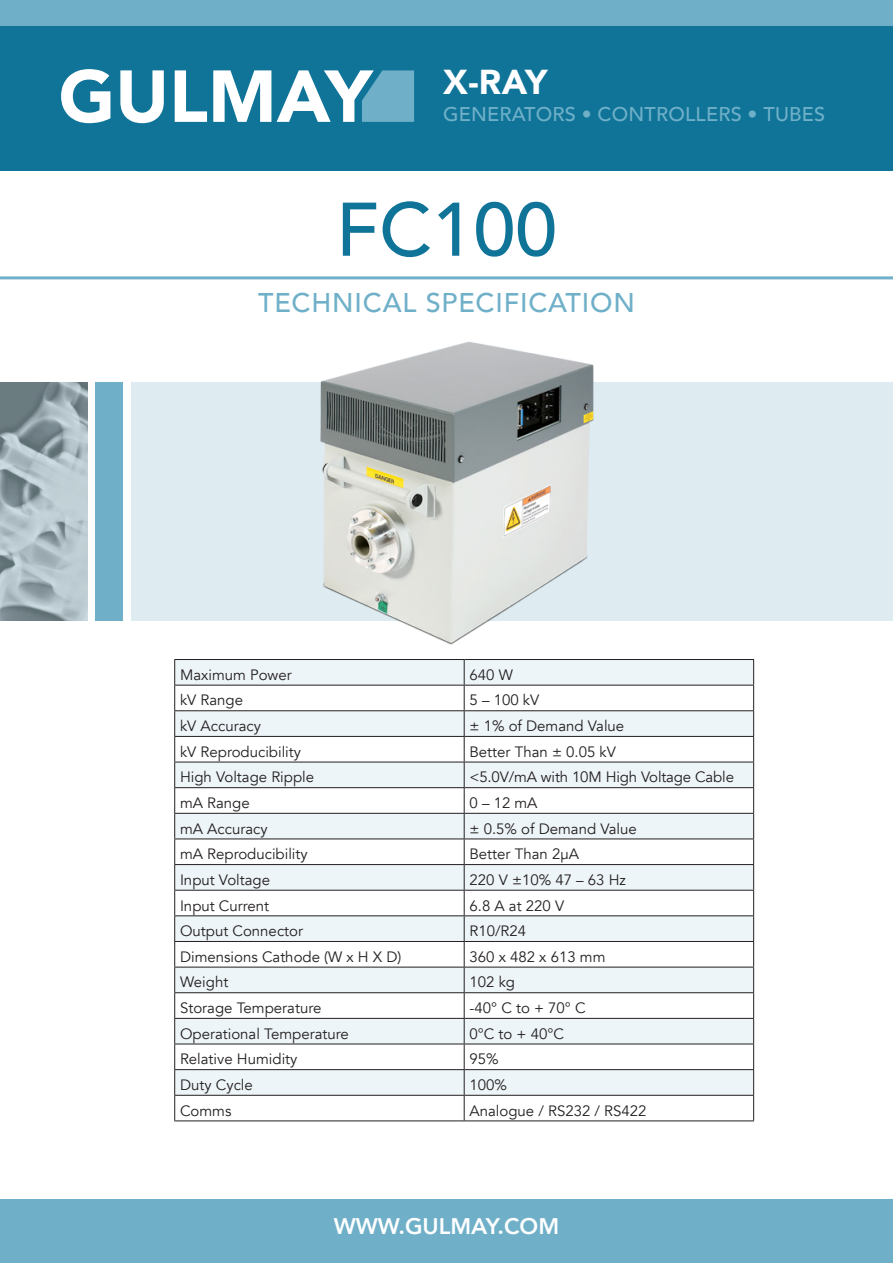
<style>
.page{position:relative;width:893px;height:1263px;background:#fff}
.page>*{position:absolute;margin:0;border:0;box-sizing:border-box;transform-origin:0 0}
.t1{font:500 75px "Avenir";color:#107499}
.t2{font:900 34.5px "Avenir";color:#fff}
.t3{font:500 27px "Avenir";letter-spacing:.03em;color:#6fb0c8}
.t4{font:800 22.5px "Avenir";color:#fff}
.t5{font:500 19.8px "Avenir";letter-spacing:.01em;color:#6fb0c8}
.t6{font:15px "Avenir";color:#231f20}
</style>
<div class="page">
<div style="left:0;top:0;width:893px;height:170px;background:#107499"></div>
<div style="left:0;top:1199px;width:893px;height:64px;background:#6fb0c8"></div>
<svg style="left:61px;top:69px;width:49px;height:54px"></svg>
<svg style="left:120px;top:70px;width:44px;height:53px"></svg>
<svg style="left:175px;top:70px;width:32px;height:52px"></svg>
<svg style="left:213px;top:70px;width:58px;height:52px"></svg>
<svg style="left:277px;top:70px;width:137px;height:52px"></svg>
<hr style="left:0;top:276px;width:893px;height:3px;background:#6fb0c8">
<div style="left:0;top:0;width:893px;height:26px;background:#6fb0c8"></div>
<div style="left:132px;top:383px;width:761px;height:238px;background:#deebf1"></div>
<div style="left:96px;top:383px;width:27px;height:238px;background:#6fb0c8"></div>
<img style="left:312px;top:341px;width:289px;height:304px">
<svg style="left:175px;top:660px;width:578px;height:435px;fill:#eef5f8"></svg>
<svg style="left:174px;top:660px;width:1px;height:460px"></svg>
<hr style="left:174px;top:659px;width:290px;height:1px;background:#231f20">
<hr style="left:464px;top:659px;width:290px;height:1px;background:#231f20">
<svg style="left:464px;top:660px;width:1px;height:460px"></svg>
<svg style="left:753px;top:660px;width:1px;height:460px"></svg>
<hr style="left:174px;top:685px;width:290px;height:1px;background:#231f20">
<hr style="left:464px;top:685px;width:290px;height:1px;background:#231f20">
<hr style="left:174px;top:710px;width:290px;height:1px;background:#231f20">
<hr style="left:464px;top:710px;width:290px;height:1px;background:#231f20">
<hr style="left:174px;top:736px;width:290px;height:1px;background:#231f20">
<hr style="left:464px;top:736px;width:290px;height:1px;background:#231f20">
<hr style="left:174px;top:762px;width:290px;height:1px;background:#231f20">
<hr style="left:464px;top:762px;width:290px;height:1px;background:#231f20">
<hr style="left:174px;top:787px;width:290px;height:1px;background:#231f20">
<hr style="left:464px;top:787px;width:290px;height:1px;background:#231f20">
<hr style="left:174px;top:813px;width:290px;height:1px;background:#231f20">
<hr style="left:464px;top:813px;width:290px;height:1px;background:#231f20">
<hr style="left:174px;top:838px;width:290px;height:1px;background:#231f20">
<hr style="left:464px;top:838px;width:290px;height:1px;background:#231f20">
<hr style="left:174px;top:864px;width:290px;height:1px;background:#231f20">
<hr style="left:464px;top:864px;width:290px;height:1px;background:#231f20">
<hr style="left:174px;top:890px;width:290px;height:1px;background:#231f20">
<hr style="left:464px;top:890px;width:290px;height:1px;background:#231f20">
<hr style="left:174px;top:915px;width:290px;height:1px;background:#231f20">
<hr style="left:464px;top:915px;width:290px;height:1px;background:#231f20">
<hr style="left:174px;top:941px;width:290px;height:1px;background:#231f20">
<hr style="left:464px;top:941px;width:290px;height:1px;background:#231f20">
<hr style="left:174px;top:967px;width:290px;height:1px;background:#231f20">
<hr style="left:464px;top:967px;width:290px;height:1px;background:#231f20">
<hr style="left:174px;top:992px;width:290px;height:1px;background:#231f20">
<hr style="left:464px;top:992px;width:290px;height:1px;background:#231f20">
<hr style="left:174px;top:1018px;width:290px;height:1px;background:#231f20">
<hr style="left:464px;top:1018px;width:290px;height:1px;background:#231f20">
<hr style="left:174px;top:1044px;width:290px;height:1px;background:#231f20">
<hr style="left:464px;top:1044px;width:290px;height:1px;background:#231f20">
<hr style="left:174px;top:1069px;width:290px;height:1px;background:#231f20">
<hr style="left:464px;top:1069px;width:290px;height:1px;background:#231f20">
<hr style="left:174px;top:1095px;width:290px;height:1px;background:#231f20">
<hr style="left:464px;top:1095px;width:290px;height:1px;background:#231f20">
<hr style="left:174px;top:1120px;width:290px;height:1px;background:#231f20">
<hr style="left:464px;top:1120px;width:290px;height:1px;background:#231f20">
<svg style="left:0;top:383px;width:87px;height:238px;background:#a1b1b6"></svg>
<p class="t2" style="left:443px;top:52px;width:106px">X-RAY</p>
<p class="t5" style="left:443px;top:97px;width:384px">GENERATORS • CONTROLLERS • TUBES</p>
<p class="t1" style="left:336px;top:165px;width:222px">FC100</p>
<p class="t3" style="left:258px;top:279px;width:378px">TECHNICAL SPECIFICATION</p>
<p class="t6" style="left:180px;top:666px;width:113px">Maximum Power</p>
<p class="t6" style="left:469px;top:666px;width:45px">640 W</p>
<p class="t6" style="left:180px;top:691px;width:65px">kV Range</p>
<p class="t6" style="left:469px;top:691px;width:71px">5 – 100 kV</p>
<p class="t6" style="left:180px;top:717px;width:82px">kV Accuracy</p>
<p class="t6" style="left:469px;top:717px;width:156px">± 1% of Demand Value</p>
<p class="t6" style="left:180px;top:743px;width:123px">kV Reproducibility</p>
<p class="t6" style="left:469px;top:743px;width:148px">Better Than ± 0.05 kV</p>
<p class="t6" style="left:180px;top:768px;width:136px">High Voltage Ripple</p>
<p class="t6" style="left:469px;top:768px;width:266px">&lt;5.0V/mA with 10M High Voltage Cable</p>
<p class="t6" style="left:180px;top:794px;width:71px">mA Range</p>
<p class="t6" style="left:469px;top:794px;width:70px">0 – 12 mA</p>
<p class="t6" style="left:180px;top:819px;width:89px">mA Accuracy</p>
<p class="t6" style="left:469px;top:819px;width:169px">± 0.5% of Demand Value</p>
<p class="t6" style="left:180px;top:845px;width:129px">mA Reproducibility</p>
<p class="t6" style="left:469px;top:845px;width:111px">Better Than 2µA</p>
<p class="t6" style="left:180px;top:871px;width:92px">Input Voltage</p>
<p class="t6" style="left:469px;top:871px;width:158px">220 V ±10% 47 – 63 Hz</p>
<p class="t6" style="left:180px;top:896px;width:91px">Input Current</p>
<p class="t6" style="left:469px;top:896px;width:96px">6.8 A at 220 V</p>
<p class="t6" style="left:180px;top:922px;width:125px">Output Connector</p>
<p class="t6" style="left:469px;top:922px;width:58px">R10/R24</p>
<p class="t6" style="left:180px;top:948px;width:223px">Dimensions Cathode (W x H X D)</p>
<p class="t6" style="left:469px;top:948px;width:137px">360 x 482 x 613 mm</p>
<p class="t6" style="left:180px;top:973px;width:50px">Weight</p>
<p class="t6" style="left:469px;top:973px;width:47px">102 kg</p>
<p class="t6" style="left:180px;top:999px;width:143px">Storage Temperature</p>
<p class="t6" style="left:469px;top:999px;width:118px">-40° C to + 70° C</p>
<p class="t6" style="left:180px;top:1024px;width:170px">Operational Temperature</p>
<p class="t6" style="left:469px;top:1024px;width:96px">0°C to + 40°C</p>
<p class="t6" style="left:180px;top:1050px;width:119px">Relative Humidity</p>
<p class="t6" style="left:469px;top:1050px;width:31px">95%</p>
<p class="t6" style="left:180px;top:1076px;width:74px">Duty Cycle</p>
<p class="t6" style="left:469px;top:1076px;width:39px">100%</p>
<p class="t6" style="left:180px;top:1101px;width:53px">Comms</p>
<p class="t6" style="left:469px;top:1101px;width:179px">Analogue / RS232 / RS422</p>
<p class="t4" style="left:334px;top:1209px;width:227px">WWW.GULMAY.COM</p>
</div>
